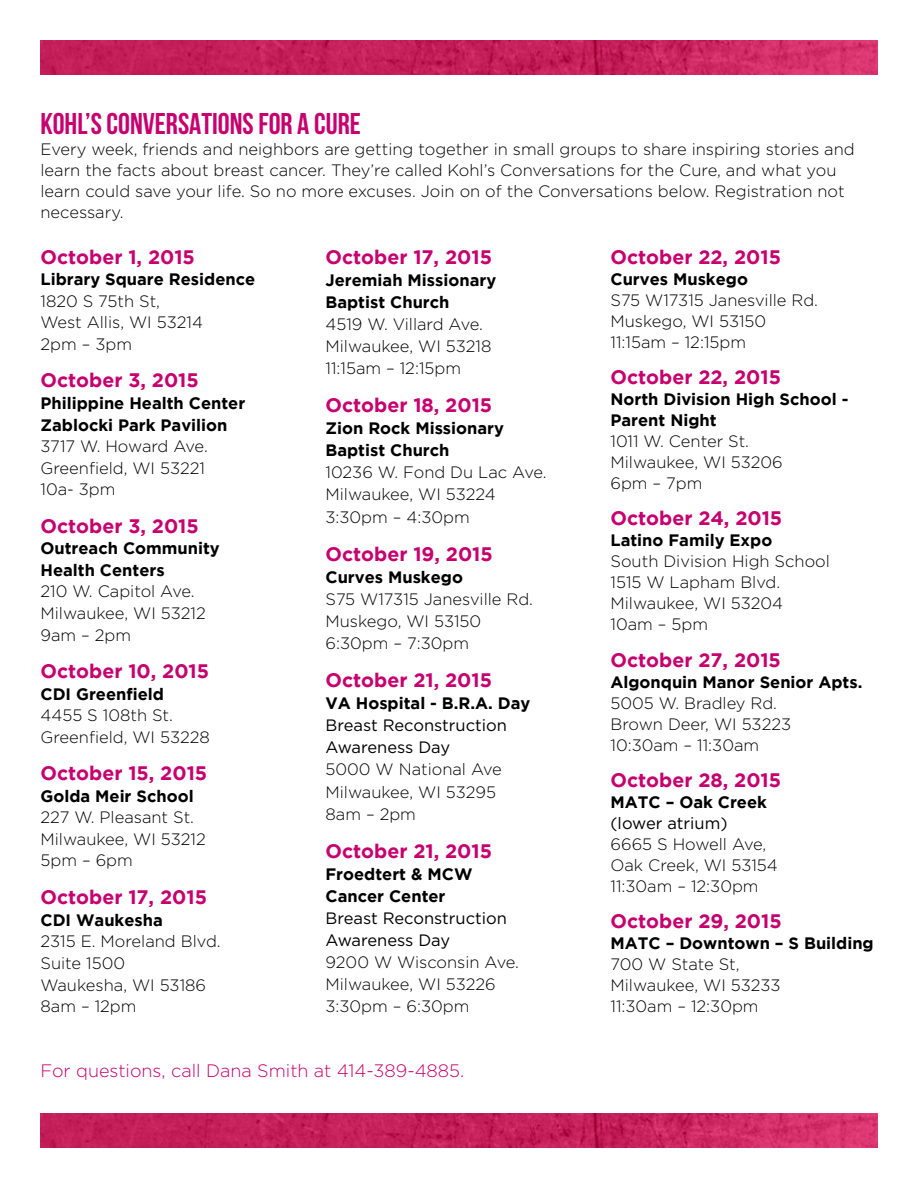
<style>
.page{position:relative;width:918px;height:1188px;background:#fff}
.page>*{position:absolute;margin:0;border:0;box-sizing:border-box;transform-origin:0 0}
.t1{font:700 30px "Bebas Neue";color:#c6006f}
.t2{font:700 19.5px "Gotham";color:#c6006f}
.t3{font:300 18px "Gotham";color:#c6006f}
.t4{font:300 16.5px/21px "Gotham";color:#000}
.t5{font:700 16.5px/22px "Gotham";color:#000}
.t6{font:16.5px/22px "Gotham";color:#000}
</style>
<div class="page">
<img style="left:40px;top:40px;width:838px;height:34px">
<img style="left:40px;top:1114px;width:838px;height:34px">
<h1 class="t1" style="left:40px;top:107px;width:322px">KOHL’S CONVERSATIONS FOR A CURE</h1>
<p class="t4" style="left:40px;top:138px;width:816px">Every week, friends and neighbors are getting together in small groups to share inspiring stories and learn the facts about breast cancer. They’re called Kohl’s Conversations for the Cure, and what you learn could save your life. So no more excuses. Join on of the Conversations below. Registration not necessary.</p>
<p class="t2" style="left:40px;top:245px;width:156px">October 1, 2015</p>
<p class="t5" style="left:40px;top:268px;width:216px">Library Square Residence</p>
<p class="t4" style="left:40px;top:290px;width:164px;line-height:21.6px">1820 S 75th St,<br>West Allis, WI 53214<br>2pm – 3pm</p>
<p class="t2" style="left:40px;top:369px;width:160px">October 3, 2015</p>
<p class="t5" style="left:40px;top:392px;width:206px;line-height:21.6px">Philippine Health Center<br>Zablocki Park Pavilion</p>
<p class="t4" style="left:40px;top:436px;width:169px;line-height:21.6px">3717 W. Howard Ave.<br>Greenfield, WI 53221<br>10a- 3pm</p>
<p class="t2" style="left:40px;top:514px;width:160px">October 3, 2015</p>
<p class="t5" style="left:40px;top:537px;width:181px;line-height:21.6px">Outreach Community<br>Health Centers</p>
<p class="t4" style="left:40px;top:581px;width:167px;line-height:21.6px">210 W. Capitol Ave.<br>Milwaukee, WI 53212<br>9am – 2pm</p>
<p class="t2" style="left:40px;top:660px;width:170px">October 10, 2015</p>
<p class="t5" style="left:40px;top:682px;width:125px">CDI Greenfield</p>
<p class="t4" style="left:40px;top:705px;width:171px;line-height:21.6px">4455 S 108th St.<br>Greenfield, WI 53228</p>
<p class="t2" style="left:40px;top:762px;width:168px">October 15, 2015</p>
<p class="t5" style="left:40px;top:784px;width:155px">Golda Meir School</p>
<p class="t4" style="left:40px;top:807px;width:167px;line-height:21.6px">227 W. Pleasant St.<br>Milwaukee, WI 53212<br>5pm – 6pm</p>
<p class="t2" style="left:40px;top:885px;width:168px">October 17, 2015</p>
<p class="t5" style="left:40px;top:909px;width:124px">CDI Waukesha</p>
<p class="t4" style="left:40px;top:931px;width:182px;line-height:21.6px">2315 E. Moreland Blvd.<br>Suite 1500<br>Waukesha, WI 53186<br>8am – 12pm</p>
<p class="t2" style="left:326px;top:245px;width:168px">October 17, 2015</p>
<p class="t5" style="left:326px;top:268px;width:172px">Jeremiah Missionary<br>Baptist Church</p>
<p class="t4" style="left:326px;top:313px;width:167px;line-height:22px">4519 W. Villard Ave.<br>Milwaukee, WI 53218<br>11:15am – 12:15pm</p>
<p class="t2" style="left:326px;top:394px;width:168px">October 18, 2015</p>
<p class="t5" style="left:326px;top:417px;width:180px">Zion Rock Missionary<br>Baptist Church</p>
<p class="t4" style="left:326px;top:462px;width:223px;line-height:22px">10236 W. Fond Du Lac Ave.<br>Milwaukee, WI 53224<br>3:30pm – 4:30pm</p>
<p class="t2" style="left:326px;top:543px;width:169px">October 19, 2015</p>
<p class="t5" style="left:326px;top:566px;width:139px">Curves Muskego</p>
<p class="t4" style="left:326px;top:588px;width:209px;line-height:22px">S75 W17315 Janesville Rd.<br>Muskego, WI 53150<br>6:30pm – 7:30pm</p>
<p class="t2" style="left:326px;top:669px;width:168px">October 21, 2015</p>
<p class="t5" style="left:326px;top:692px;width:207px">VA Hospital - B.R.A. Day</p>
<p class="t6" style="left:326px;top:714px;width:183px">Breast Reconstruction<br>Awareness Day</p>
<p class="t4" style="left:326px;top:759px;width:178px;line-height:22px">5000 W National Ave<br>Milwaukee, WI 53295<br>8am – 2pm</p>
<p class="t2" style="left:326px;top:840px;width:168px">October 21, 2015</p>
<p class="t5" style="left:326px;top:863px;width:149px">Froedtert &amp; MCW<br>Cancer Center</p>
<p class="t6" style="left:326px;top:907px;width:183px">Breast Reconstruction<br>Awareness Day</p>
<p class="t4" style="left:326px;top:951px;width:195px;line-height:22px">9200 W Wisconsin Ave.<br>Milwaukee, WI 53226<br>3:30pm – 6:30pm</p>
<p class="t3" style="left:40px;top:1061px;width:425px">For questions, call Dana Smith at 414-389-4885.</p>
<p class="t2" style="left:610px;top:245px;width:172px">October 22, 2015</p>
<p class="t5" style="left:610px;top:267px;width:139px">Curves Muskego</p>
<p class="t4" style="left:610px;top:289px;width:209px">S75 W17315 Janesville Rd.<br>Muskego, WI 53150<br>11:15am – 12:15pm</p>
<p class="t2" style="left:610px;top:366px;width:172px">October 22, 2015</p>
<p class="t5" style="left:610px;top:388px;width:239px;line-height:21px">North Division High School -<br>Parent Night</p>
<p class="t4" style="left:610px;top:431px;width:174px">1011 W. Center St.<br>Milwaukee, WI 53206<br>6pm – 7pm</p>
<p class="t2" style="left:610px;top:507px;width:173px">October 24, 2015</p>
<p class="t5" style="left:610px;top:529px;width:163px">Latino Family Expo</p>
<p class="t4" style="left:610px;top:551px;width:221px">South Division High School<br>1515 W Lapham Blvd.<br>Milwaukee, WI 53204<br>10am – 5pm</p>
<p class="t2" style="left:610px;top:648px;width:172px">October 27, 2015</p>
<p class="t5" style="left:610px;top:670px;width:253px">Algonquin Manor Senior Apts.</p>
<p class="t4" style="left:610px;top:692px;width:182px">5005 W. Bradley Rd.<br>Brown Deer, WI 53223<br>10:30am – 11:30am</p>
<p class="t2" style="left:610px;top:769px;width:172px">October 28, 2015</p>
<p class="t5" style="left:610px;top:791px;width:158px">MATC – Oak Creek</p>
<p class="t6" style="left:610px;top:812px;width:119px">(lower atrium)</p>
<p class="t4" style="left:610px;top:834px;width:169px">6665 S Howell Ave,<br>Oak Creek, WI 53154<br>11:30am – 12:30pm</p>
<p class="t2" style="left:610px;top:910px;width:173px">October 29, 2015</p>
<p class="t5" style="left:610px;top:932px;width:265px">MATC – Downtown – S Building</p>
<p class="t4" style="left:610px;top:954px;width:172px">700 W State St,<br>Milwaukee, WI 53233<br>11:30am – 12:30pm</p>
</div>
